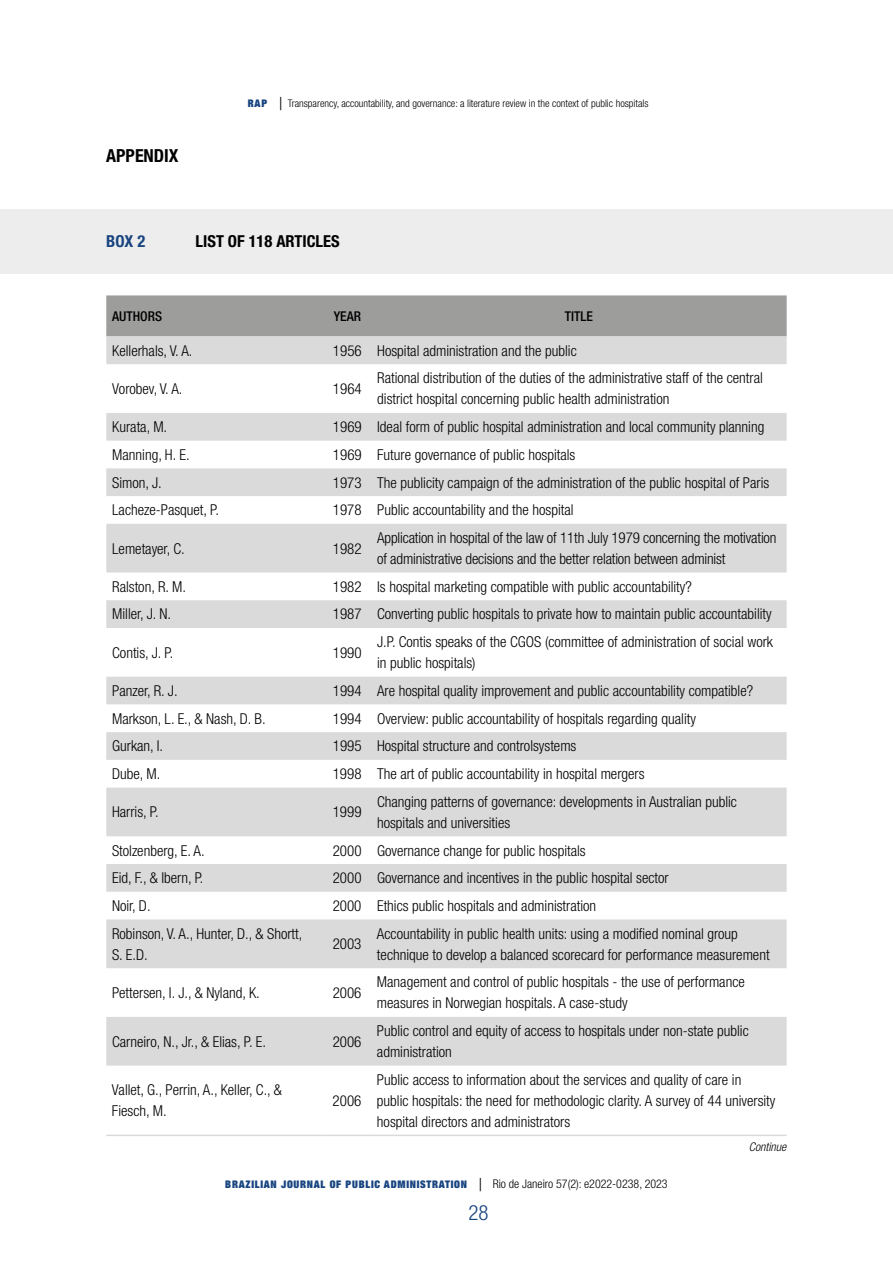
<style>
.page{position:relative;width:893px;height:1263px;background:#fff}
.page>*{position:absolute;margin:0;border:0;box-sizing:border-box;transform-origin:0 0}
.t1{font:300 condensed 21px "Helvetica Neue LT Std";color:#184480}
.t2{font:700 condensed 18px "Helvetica Neue LT Std";color:#000}
.t3{font:700 condensed 16.5px "Helvetica Neue LT Std";color:#000}
.t4{font:700 condensed 16.5px "Helvetica Neue LT Std";color:#184480}
.t5{font:300 condensed 15px/21px "Helvetica Neue LT Std";color:#000}
.t6{font:500 condensed 13.5px "Helvetica Neue LT Std";color:#000}
.t7{font:italic 300 condensed 12px "Helvetica Neue LT Std";color:#000}
.t8{font:300 condensed 10.5px "Helvetica Neue LT Std";color:#000}
.t9{font:900 expanded 10.5px "Helvetica Neue";letter-spacing:.07em;color:#184480}
.s1{font-family:"Helvetica Neue";font-weight:900;font-stretch:expanded;color:#184480}
.s2{font-size:18px}
.s3{font-family:"Helvetica Neue LT Std";font-weight:300;font-stretch:condensed;font-size:18px;color:#000}
.s4{font-family:"Helvetica Neue LT Std";font-weight:300;font-stretch:condensed;font-size:12px;color:#000}
</style>
<div class="page">
<div style="left:0;top:209px;width:893px;height:65px;background:#ededed"></div>
<div style="left:106px;top:295px;width:681px;height:41px;background:#9d9d9c"></div>
<svg style="left:106px;top:336px;width:681px;height:730px;fill:#dadada"></svg>
<hr style="left:106px;top:1134px;width:217px;height:2px;background:#dadada">
<hr style="left:323px;top:1134px;width:48px;height:2px;background:#dadada">
<hr style="left:371px;top:1134px;width:416px;height:2px;background:#dadada">
<p class="t2" style="left:106px;top:144px;width:74px">APPENDIX</p>
<p class="t8" style="left:248px;top:98px;width:402px"><span class="s1">RAP</span> <span class="s2">|</span> Transparency, accountability, and governance: a literature review in the context of public hospitals</p>
<p class="t4" style="left:106px;top:231px;width:41px">BOX 2</p>
<p class="t3" style="left:196px;top:231px;width:146px">LIST OF 118 ARTICLES</p>
<p class="t6" style="left:112px;top:308px;width:51px">AUTHORS</p>
<p class="t6" style="left:334px;top:308px;width:29px">YEAR</p>
<p class="t6" style="left:565px;top:308px;width:29px">TITLE</p>
<p class="t5" style="left:112px;top:340px;width:82px">Kellerhals, V. A.</p>
<p class="t5" style="left:333px;top:340px;width:245px">1956 Hospital administration and the public</p>
<p class="t5" style="left:112px;top:378px;width:72px">Vorobev, V. A.</p>
<p class="t5" style="left:333px;top:378px;width:30px">1964</p>
<p class="t5" style="left:377px;top:367px;width:387px">Rational distribution of the duties of the administrative staff of the central district hospital concerning public health administration</p>
<p class="t5" style="left:112px;top:416px;width:56px">Kurata, M.</p>
<p class="t5" style="left:333px;top:416px;width:433px">1969 Ideal form of public hospital administration and local community planning</p>
<p class="t5" style="left:112px;top:444px;width:79px">Manning, H. E.</p>
<p class="t5" style="left:333px;top:444px;width:244px">1969 Future governance of public hospitals</p>
<p class="t5" style="left:112px;top:472px;width:51px">Simon, J.</p>
<p class="t5" style="left:333px;top:472px;width:438px">1973 The publicity campaign of the administration of the public hospital of Paris</p>
<p class="t5" style="left:112px;top:499px;width:108px">Lacheze-Pasquet, P.</p>
<p class="t5" style="left:333px;top:499px;width:242px">1978 Public accountability and the hospital</p>
<p class="t5" style="left:112px;top:538px;width:74px">Lemetayer, C.</p>
<p class="t5" style="left:333px;top:538px;width:30px">1982</p>
<p class="t5" style="left:377px;top:527px;width:401px">Application in hospital of the law of 11th July 1979 concerning the motivation of administrative decisions and the better relation between administ</p>
<p class="t5" style="left:112px;top:576px;width:75px">Ralston, R. M.</p>
<p class="t5" style="left:333px;top:576px;width:360px">1982 Is hospital marketing compatible with public accountability?</p>
<p class="t5" style="left:112px;top:603px;width:61px">Miller, J. N.</p>
<p class="t5" style="left:333px;top:603px;width:440px">1987 Converting public hospitals to private how to maintain public accountability</p>
<p class="t5" style="left:112px;top:642px;width:63px">Contis, J. P.</p>
<p class="t5" style="left:333px;top:642px;width:30px">1990</p>
<p class="t5" style="left:377px;top:631px;width:397px">J.P. Contis speaks of the CGOS (committee of administration of social work in public hospitals)</p>
<p class="t5" style="left:112px;top:680px;width:67px">Panzer, R. J.</p>
<p class="t5" style="left:333px;top:680px;width:422px">1994 Are hospital quality improvement and public accountability compatible?</p>
<p class="t5" style="left:112px;top:708px;width:155px">Markson, L. E., &amp; Nash, D. B.</p>
<p class="t5" style="left:333px;top:708px;width:365px">1994 Overview: public accountability of hospitals regarding quality</p>
<p class="t5" style="left:112px;top:735px;width:53px">Gurkan, I.</p>
<p class="t5" style="left:333px;top:735px;width:245px">1995 Hospital structure and controlsystems</p>
<p class="t5" style="left:112px;top:763px;width:50px">Dube, M.</p>
<p class="t5" style="left:333px;top:763px;width:313px">1998 The art of public accountability in hospital mergers</p>
<p class="t5" style="left:112px;top:801px;width:48px">Harris, P.</p>
<p class="t5" style="left:333px;top:801px;width:30px">1999</p>
<p class="t5" style="left:377px;top:791px;width:361px">Changing patterns of governance: developments in Australian public hospitals and universities</p>
<p class="t5" style="left:112px;top:840px;width:94px">Stolzenberg, E. A.</p>
<p class="t5" style="left:333px;top:840px;width:254px">2000 Governance change for public hospitals</p>
<p class="t5" style="left:112px;top:867px;width:93px">Eid, F., &amp; Ibern, P.</p>
<p class="t5" style="left:333px;top:867px;width:337px">2000 Governance and incentives in the public hospital sector</p>
<p class="t5" style="left:112px;top:895px;width:40px">Noir, D.</p>
<p class="t5" style="left:333px;top:895px;width:265px">2000 Ethics public hospitals and administration</p>
<p class="t5" style="left:112px;top:923px;width:192px">Robinson, V. A., Hunter, D., &amp; Shortt,<br>S. E.D.</p>
<p class="t5" style="left:333px;top:933px;width:30px">2003</p>
<p class="t5" style="left:377px;top:923px;width:394px">Accountability in public health units: using a modified nominal group technique to develop a balanced scorecard for performance measurement</p>
<p class="t5" style="left:112px;top:982px;width:149px">Pettersen, I. J., &amp; Nyland, K.</p>
<p class="t5" style="left:333px;top:982px;width:30px">2006</p>
<p class="t5" style="left:377px;top:971px;width:369px">Management and control of public hospitals - the use of performance measures in Norwegian hospitals. A case-study</p>
<p class="t5" style="left:112px;top:1031px;width:155px">Carneiro, N., Jr., &amp; Elias, P. E.</p>
<p class="t5" style="left:333px;top:1031px;width:30px">2006</p>
<p class="t5" style="left:377px;top:1020px;width:373px">Public control and equity of access to hospitals under non-state public administration</p>
<p class="t5" style="left:112px;top:1079px;width:171px">Vallet, G., Perrin, A., Keller, C., &amp;<br>Fiesch, M.</p>
<p class="t5" style="left:333px;top:1090px;width:30px">2006</p>
<p class="t5" style="left:377px;top:1069px;width:400px">Public access to information about the services and quality of care in public hospitals: the need for methodologic clarity. A survey of 44 university hospital directors and administrators</p>
<p class="t7" style="left:749px;top:1139px;width:39px">Continue</p>
<p class="t9" style="left:225px;top:1177px;width:444px">BRAZILIAN JOURNAL OF PUBLIC ADMINISTRATION <span class="s3">|</span> <span class="s4">Rio de Janeiro 57(2): e2022-0238, 2023</span></p>
<h1 class="t1" style="left:468px;top:1200px;width:22px">28</h1>
</div>
